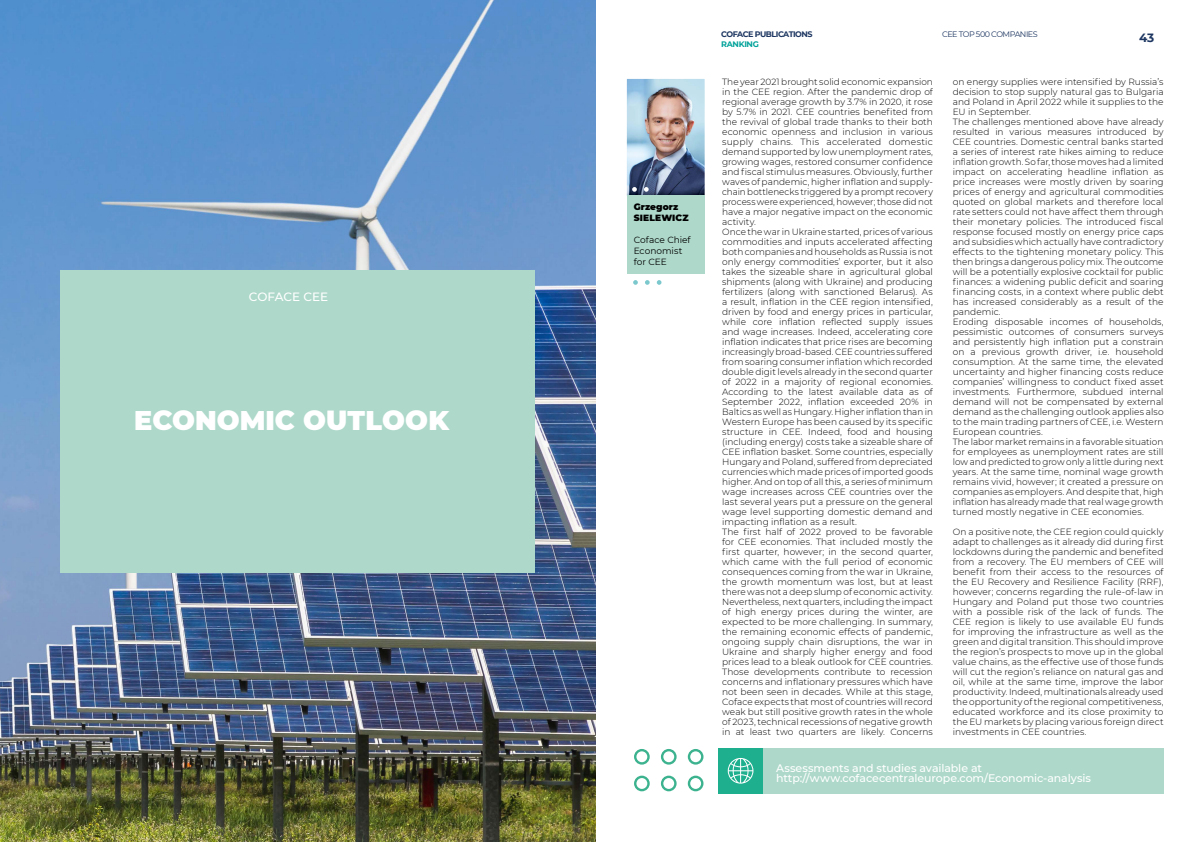
<style>
.page{position:relative;width:1191px;height:842px;background:#fff}
.page>*{position:absolute;margin:0;border:0;box-sizing:border-box;transform-origin:0 0}
.t1{font:900 27px "Montserrat";color:#fff}
.t2{font:500 12px "Montserrat";color:#fff}
.t3{font:700 12px "Montserrat";color:#1d3661}
.t4{font:500 11px/10px "Montserrat";letter-spacing:-.005em;color:#fff}
.t5{font:300 9px/10px "Montserrat";letter-spacing:.005em;color:#000}
.t6{font:9px/11px "Montserrat";color:#000}
.t7{font:900 9px/11px "Montserrat";letter-spacing:.015em;color:#000}
.t8{font:700 8px "Montserrat";letter-spacing:-.06em;color:#1d3661}
.t9{font:8px "Montserrat";letter-spacing:-.06em;color:#1d3661}
.t10{font:700 8px "Montserrat";letter-spacing:-.04em;color:#00a29a}
</style>
<div class="page">
<img style="left:0;top:0;width:595px;height:842px">
<img style="left:627px;top:79px;width:77px;height:117px">
<div style="left:627px;top:196px;width:78px;height:78px;background:#aed9ca"></div>
<svg style="left:632px;top:187px;width:5px;height:5px"></svg>
<svg style="left:644px;top:187px;width:4px;height:5px"></svg>
<svg style="left:633px;top:280px;width:5px;height:5px"></svg>
<svg style="left:645px;top:280px;width:4px;height:5px"></svg>
<svg style="left:657px;top:280px;width:4px;height:5px"></svg>
<svg style="left:634px;top:776px;width:15px;height:15px"></svg>
<svg style="left:634px;top:749px;width:15px;height:16px"></svg>
<svg style="left:661px;top:776px;width:15px;height:15px"></svg>
<svg style="left:661px;top:749px;width:15px;height:16px"></svg>
<svg style="left:688px;top:776px;width:15px;height:15px"></svg>
<svg style="left:688px;top:749px;width:15px;height:16px"></svg>
<div style="left:718px;top:748px;width:45px;height:45px;background:#1daf8e"></div>
<div style="left:763px;top:748px;width:401px;height:45px;background:#aed9ca"></div>
<svg style="left:727px;top:758px;width:26px;height:26px"></svg>
<div style="left:60px;top:270px;width:475px;height:302px;background:#aed9ca"></div>
<h2 class="t2" style="left:249px;top:288px;width:81px">COFACE CEE</h2>
<h1 class="t1" style="left:134px;top:400px;width:316px">ECONOMIC OUTLOOK</h1>
<p class="t7" style="left:634px;top:201px;width:56px">Grzegorz<br>SIELEWICZ</p>
<p class="t6" style="left:634px;top:234px;width:58px">Coface Chief<br>Economist for CEE</p>
<p class="t8" style="left:721px;top:29px;width:93px">COFACE PUBLICATIONS</p>
<p class="t9" style="left:942px;top:29px;width:97px">CEE TOP 500 COMPANIES</p>
<p class="t10" style="left:721px;top:38px;width:39px">RANKING</p>
<h2 class="t3" style="left:1139px;top:29px;width:17px">43</h2>
<p class="t5" style="left:722px;top:76px;width:212px">The year 2021 brought solid economic expansion in the CEE region. After the pandemic drop of regional average growth by 3.7% in 2020, it rose by 5.7% in 2021. CEE countries benefited from the revival of global trade thanks to their both economic openness and inclusion in various supply chains. This accelerated domestic demand supported by low unemployment rates, growing wages, restored consumer confidence and fiscal stimulus measures. Obviously, further waves of pandemic, higher inflation and supply&shy;chain bottlenecks triggered by a prompt recovery process were experienced, however; those did not have a major negative impact on the economic activity.<br>Once the war in Ukraine started, prices of various commodities and inputs accelerated affecting both companies and households as Russia is not only energy commodities’ exporter, but it also takes the sizeable share in agricultural global shipments (along with Ukraine) and producing fertilizers (along with sanctioned Belarus). As a result, inflation in the CEE region intensified, driven by food and energy prices in particular, while core inflation reflected supply issues and wage increases. Indeed, accelerating core inflation indicates that price rises are becoming increasingly broad-based. CEE countries suffered from soaring consumer inflation which recorded double digit levels already in the second quarter of 2022 in a majority of regional economies.<br>According to the latest available data as of September 2022, inflation exceeded 20% in Baltics as well as Hungary. Higher inflation than in Western Europe has been caused by its specific structure in CEE. Indeed, food and housing (including energy) costs take a sizeable share of CEE inflation basket. Some countries, especially Hungary and Poland, suffered from depreciated currencies which made prices of imported goods higher. And on top of all this, a series of minimum wage increases across CEE countries over the last several years put a pressure on the general wage level supporting domestic demand and impacting inflation as a result.<br>The first half of 2022 proved to be favorable for CEE economies. That included mostly the first quarter, however; in the second quarter, which came with the full period of economic consequences coming from the war in Ukraine, the growth momentum was lost, but at least there was not a deep slump of economic activity.<br>Nevertheless, next quarters, including the impact of high energy prices during the winter, are expected to be more challenging. In summary, the remaining economic effects of pandemic, ongoing supply chain disruptions, the war in Ukraine and sharply higher energy and food prices lead to a bleak outlook for CEE countries.<br>Those developments contribute to recession concerns and inflationary pressures which have not been seen in decades. While at this stage, Coface expects that most of countries will record weak but still positive growth rates in the whole of 2023, technical recessions of negative growth in at least two quarters are likely. Concerns</p>
<p class="t5" style="left:952px;top:76px;width:212px">on energy supplies were intensified by Russia’s decision to stop supply natural gas to Bulgaria and Poland in April 2022 while it supplies to the EU in September.<br>The challenges mentioned above have already resulted in various measures introduced by CEE countries. Domestic central banks started a series of interest rate hikes aiming to reduce inflation growth. So far, those moves had a limited impact on accelerating headline inflation as price increases were mostly driven by soaring prices of energy and agricultural commodities quoted on global markets and therefore local rate setters could not have affect them through their monetary policies. The introduced fiscal response focused mostly on energy price caps and subsidies which actually have contradictory effects to the tightening monetary policy. This then brings a dangerous policy mix. The outcome will be a potentially explosive cocktail for public finances: a widening public deficit and soaring financing costs, in a context where public debt has increased considerably as a result of the pandemic.<br>Eroding disposable incomes of households, pessimistic outcomes of consumers surveys and persistently high inflation put a constrain on a previous growth driver, i.e. household consumption. At the same time, the elevated uncertainty and higher financing costs reduce companies’ willingness to conduct fixed asset investments. Furthermore, subdued internal demand will not be compensated by external demand as the challenging outlook applies also to the main trading partners of CEE, i.e. Western European countries.<br>The labor market remains in a favorable situation for employees as unemployment rates are still low and predicted to grow only a little during next years. At the same time, nominal wage growth remains vivid, however; it created a pressure on companies as employers. And despite that, high inflation has already made that real wage growth turned mostly negative in CEE economies.</p>
<p class="t5" style="left:952px;top:526px;width:212px;text-align:justify">On a positive note, the CEE region could quickly adapt to challenges as it already did during first lockdowns during the pandemic and benefited from a recovery. The EU members of CEE will benefit from their access to the resources of the EU Recovery and Resilience Facility (RRF), however; concerns regarding the rule-of-law in Hungary and Poland put those two countries with a possible risk of the lack of funds. The CEE region is likely to use available EU funds for improving the infrastructure as well as the green and digital transition. This should improve the region’s prospects to move up in the global value chains, as the effective use of those funds will cut the region’s reliance on natural gas and oil, while at the same time, improve the labor productivity. Indeed, multinationals already used the opportunity of the regional competitiveness, educated workforce and its close proximity to the EU markets by placing various foreign direct investments in CEE countries.</p>
<p class="t4" style="left:776px;top:762px;width:316px">Assessments and studies available at http://www.cofacecentraleurope.com/Economic-analysis</p>
</div>
